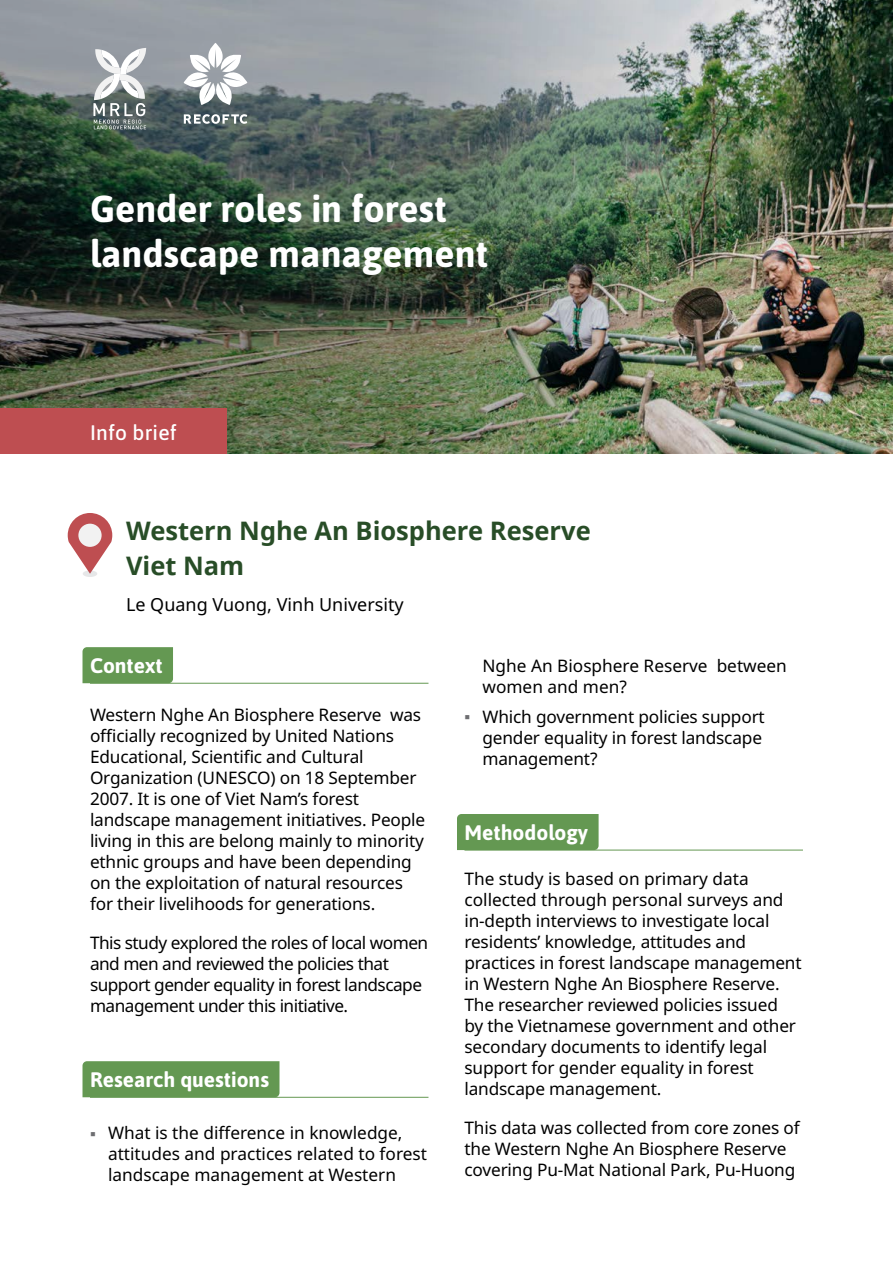
<style>
.page{position:relative;width:893px;height:1263px;background:#fff}
.page>*{position:absolute;margin:0;border:0;box-sizing:border-box;transform-origin:0 0}
.t1{font:700 37.5px/45px "Asap";color:#fff}
.t2{font:700 25.5px/34.5px "Noto Sans";color:#284d27}
.t3{font:700 21px "Asap";color:#fff}
.t4{font:500 21px "Asap";letter-spacing:.01em;color:#fff}
.t5{font:18px "Noto Sans";color:#000}
.t6{font:17.25px/21px "Noto Sans";letter-spacing:-.01em;color:#000}
.t7{font:17.25px/21px "Noto Sans";letter-spacing:-.03em;color:#000}
</style>
<div class="page">
<img style="left:0;top:0;width:893px;height:453px">
<div style="left:0;top:408px;width:227px;height:45px;background:#be4e51"></div>
<svg style="left:93px;top:48px;width:53px;height:81px"></svg>
<svg style="left:184px;top:43px;width:63px;height:62px"></svg>
<svg style="left:184px;top:114px;width:63px;height:10px"></svg>
<div style="left:83px;top:570px;width:14px;height:7px;background:#e6e7e8;border-radius:50%"></div>
<svg style="left:68px;top:513px;width:44px;height:61px"></svg>
<div style="left:78px;top:524px;width:24px;height:23px;background:#f2f2f2;border-radius:50%"></div>
<div style="left:82px;top:647px;width:91px;height:36px;background:#649852"></div>
<hr style="left:90px;top:683px;width:338px;height:1px;background:#649852">
<div style="left:82px;top:1061px;width:197px;height:36px;background:#649852"></div>
<hr style="left:90px;top:1097px;width:338px;height:1px;background:#649852">
<div style="left:457px;top:814px;width:142px;height:36px;background:#649852"></div>
<hr style="left:464px;top:850px;width:339px;height:1px;background:#649852">
<h1 class="t1" style="left:90px;top:184px;width:400px">Gender roles in forest landscape management</h1>
<p class="t4" style="left:90px;top:418px;width:88px">Info brief</p>
<h2 class="t2" style="left:126px;top:513px;width:466px">Western Nghe An Biosphere Reserve<br>Viet Nam</h2>
<p class="t5" style="left:126px;top:591px;width:279px">Le Quang Vuong, Vinh University</p>
<p class="t3" style="left:90px;top:650px;width:74px">Context</p>
<p class="t6" style="left:90px;top:704px;width:337px">Western Nghe An Biosphere Reserve was officially recognized by United Nations Educational, Scientific and Cultural Organization (UNESCO) on 18 September 2007. It is one of Viet Nam’s forest landscape management initiatives. People living in this are belong mainly to minority ethnic groups and have been depending on the exploitation of natural resources for their livelihoods for generations.</p>
<p class="t7" style="left:90px;top:932px;width:340px">This study explored the roles of local women and men and reviewed the policies that support gender equality in forest landscape management under this initiative.</p>
<p class="t3" style="left:90px;top:1064px;width:180px">Research questions</p>
<p class="t6" style="left:108px;top:1123px;width:320px">What is the difference in knowledge, attitudes and practices related to forest landscape management at Western</p>
<p class="t6" style="left:482px;top:655px;width:306px">Nghe An Biosphere Reserve between women and men?</p>
<p class="t6" style="left:482px;top:706px;width:284px">Which government policies support gender equality in forest landscape management?</p>
<p class="t3" style="left:464px;top:817px;width:125px">Methodology</p>
<p class="t6" style="left:464px;top:868px;width:339px">The study is based on primary data collected through personal surveys and in-depth interviews to investigate local residents’ knowledge, attitudes and practices in forest landscape management in Western Nghe An Biosphere Reserve.<br>The researcher reviewed policies issued<br>by the Vietnamese government and other secondary documents to identify legal support for gender equality in forest landscape management.</p>
<p class="t6" style="left:464px;top:1117px;width:337px">This data was collected from core zones of the Western Nghe An Biosphere Reserve covering Pu-Mat National Park, Pu-Huong</p>
</div>
